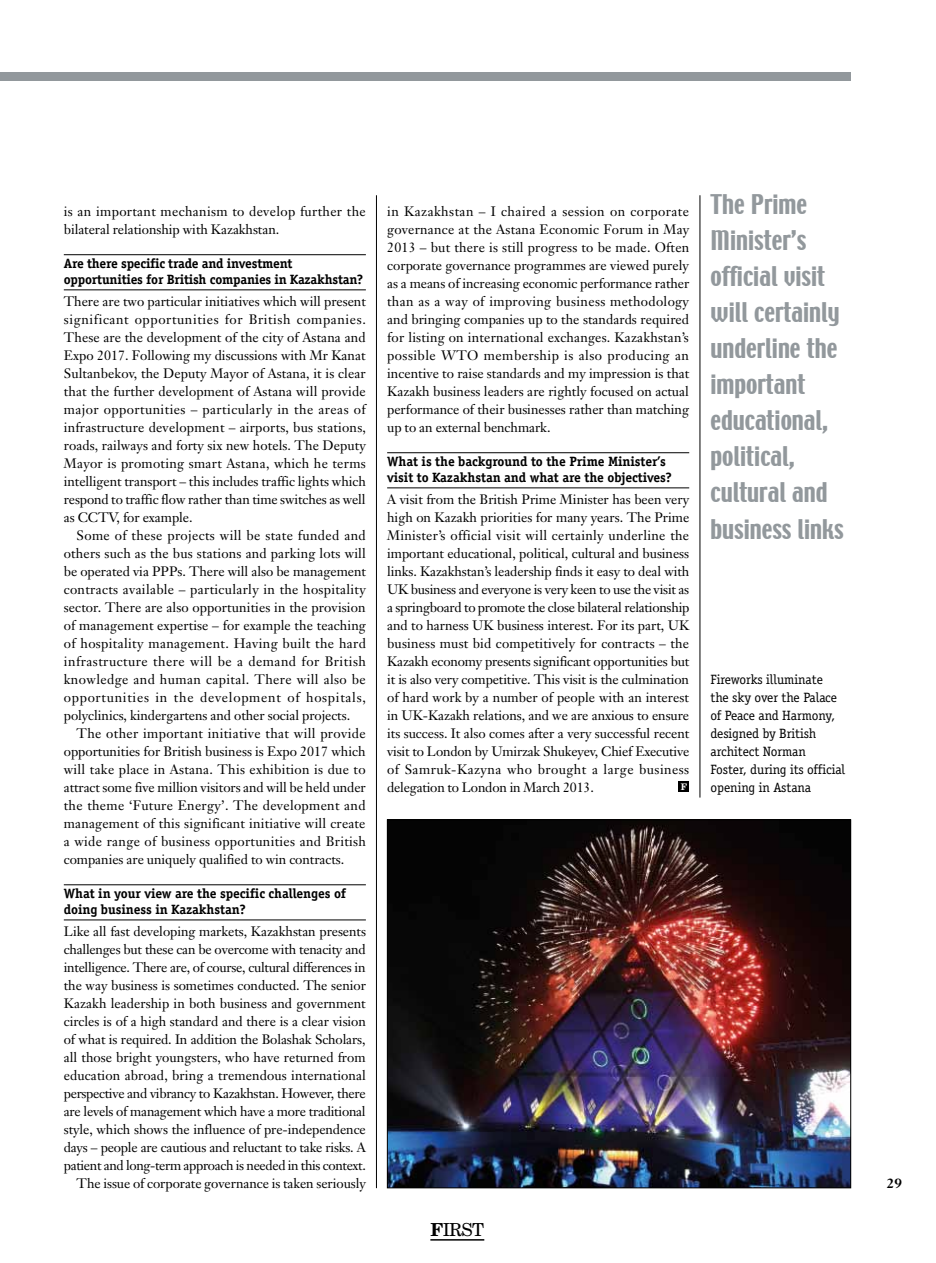
<style>
.page{position:relative;width:936px;height:1263px;background:#fff}
.page>*{position:absolute;margin:0;border:0;box-sizing:border-box;transform-origin:0 0}
.t1{font:24px/36px "Techno";color:#92989c}
.t2{font:18px "New Century Schlbk";color:#000}
.t3{font:13.5px/18px "Janson Text";letter-spacing:-.005em;color:#000;text-align:justify}
.t4{font:700 13.5px/16px "Officina Serif";letter-spacing:-.005em;color:#000}
.t5{font:13.5px/18px "Officina Serif";letter-spacing:-.005em;color:#000}
.t6{font:13.5px/18px "Janson Text";letter-spacing:.025em;color:#000}
.t7{font:700 13.5px "Janson Text";color:#000}
.t8{font:700 9px "New Century Schlbk";color:#fff}
.s1{font-weight:700}
</style>
<div class="page">
<div style="left:0;top:72px;width:850px;height:9px;background:#92989c"></div>
<hr style="left:376px;top:195px;width:1px;height:993px;background:#000">
<hr style="left:699px;top:195px;width:1px;height:602px;background:#000">
<hr style="left:64px;top:254px;width:302px;height:1px;background:#000">
<hr style="left:64px;top:290px;width:302px;height:1px;background:#000">
<hr style="left:64px;top:884px;width:302px;height:1px;background:#000">
<hr style="left:64px;top:920px;width:302px;height:1px;background:#000">
<hr style="left:387px;top:452px;width:302px;height:1px;background:#000">
<hr style="left:387px;top:488px;width:302px;height:1px;background:#000">
<div style="left:678px;top:781px;width:11px;height:11px;background:#000"></div>
<hr style="left:430px;top:1239px;width:54px;height:1px;background:#000">
<img style="left:389px;top:822px;width:459px;height:364px">
<p class="t6" style="left:64px;top:202px;width:303px">is an important mechanism to develop further the bilateral relationship with Kazakhstan.</p>
<p class="t4" style="left:64px;top:255px;width:301px">Are there specific trade and investment opportunities for British companies in Kazakhstan?</p>
<p class="t3" style="left:64px;top:292px;width:304px">There are two particular initiatives which will present significant opportunities for British companies.<br>These are the development of the city of Astana and Expo 2017. Following my discussions with Mr Kanat Sultanbekov, the Deputy Mayor of Astana, it is clear that the further development of Astana will provide major opportunities – particularly in the areas of infrastructure development – airports, bus stations, roads, railways and forty six new hotels. The Deputy Mayor is promoting smart Astana, which he terms intelligent transport – this includes traffic lights which respond to traffic flow rather than time switches as well as CCTV, for example.</p>
<p class="t3" style="left:64px;top:526px;width:304px;text-indent:13px">Some of these projects will be state funded and others such as the bus stations and parking lots will be operated via PPPs. There will also be management contracts available – particularly in the hospitality sector. There are also opportunities in the provision of management expertise – for example the teaching of hospitality management. Having built the hard infrastructure there will be a demand for British knowledge and human capital. There will also be opportunities in the development of hospitals, polyclinics, kindergartens and other social projects.</p>
<p class="t3" style="left:64px;top:724px;width:304px;text-indent:13px">The other important initiative that will provide opportunities for British business is Expo 2017 which will take place in Astana. This exhibition is due to attract some five million visitors and will be held under the theme ‘Future Energy’. The development and management of this significant initiative will create a wide range of business opportunities and British companies are uniquely qualified to win contracts.</p>
<p class="t4" style="left:64px;top:885px;width:284px">What in your view are the specific challenges of doing business in Kazakhstan?</p>
<p class="t3" style="left:64px;top:922px;width:304px;text-align:right">Like all fast developing markets, Kazakhstan presents challenges but these can be overcome with tenacity and intelligence. There are, of course, cultural differences in the way business is sometimes conducted. The senior Kazakh leadership in both business and government circles is of a high standard and there is a clear vision of what is required. In addition the Bolashak Scholars, all those bright youngsters, who have returned from education abroad, bring a tremendous international perspective and vibrancy to Kazakhstan. However, there are levels of management which have a more traditional style, which shows the influence of pre-independence days – people are cautious and reluctant to take risks. A patient and long-term approach is needed in this context.<br>The issue of corporate governance is taken seriously</p>
<p class="t3" style="left:387px;top:202px;width:304px">in Kazakhstan – I chaired a session on corporate governance at the Astana Economic Forum in May 2013 – but there is still progress to be made. Often corporate governance programmes are viewed purely as a means of increasing economic performance rather than as a way of improving business methodology and bringing companies up to the standards required for listing on international exchanges. Kazakhstan’s possible WTO membership is also producing an incentive to raise standards and my impression is that Kazakh business leaders are rightly focused on actual performance of their businesses rather than matching up to an external benchmark.</p>
<p class="t4" style="left:387px;top:453px;width:286px">What is the background to the Prime Minister’s visit to Kazakhstan and what are the objectives?</p>
<p class="t3" style="left:387px;top:490px;width:304px">A visit from the British Prime Minister has been very high on Kazakh priorities for many years. The Prime Minister’s official visit will certainly underline the important educational, political, cultural and business links. Kazakhstan’s leadership finds it easy to deal with UK business and everyone is very keen to use the visit as a springboard to promote the close bilateral relationship and to harness UK business interest. For its part, UK business must bid competitively for contracts – the Kazakh economy presents significant opportunities but it is also very competitive. This visit is the culmination of hard work by a number of people with an interest in UK-Kazakh relations, and we are anxious to ensure its success. It also comes after a very successful recent visit to London by Umirzak Shukeyev, Chief Executive of Samruk-Kazyna who brought a large business delegation to London in March 2013.</p>
<p class="t8" style="left:680px;top:781px;width:8px">F</p>
<h2 class="t2" style="left:430px;top:1218px;width:55px"><span class="s1">F</span>IRST</h2>
<h1 class="t1" style="left:710px;top:188px;width:135px">The Prime<br>Minister’s official visit will certainly underline the important educational, political, cultural and business links</h1>
<p class="t5" style="left:710px;top:670px;width:136px">Fireworks illuminate<br>the sky over the Palace of Peace and Harmony, designed by British architect Norman<br>Foster, during its official opening in Astana</p>
<p class="t7" style="left:886px;top:1174px;width:17px">29</p>
</div>
